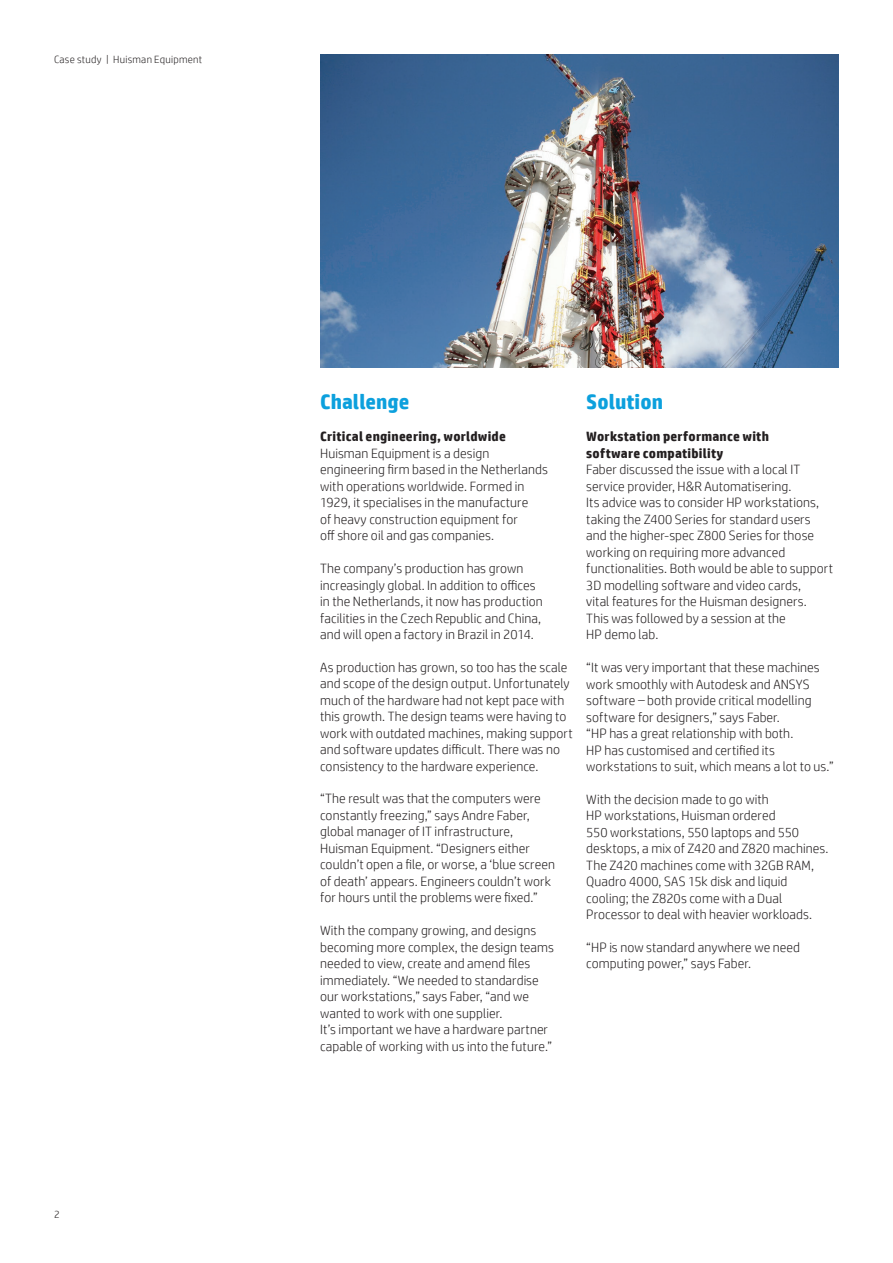
<style>
.page{position:relative;width:893px;height:1263px;background:#fff}
.page>*{position:absolute;margin:0;border:0;box-sizing:border-box;transform-origin:0 0}
.Subhead_14_16_bold_b{font:700 21px "HP Simplified";color:#0ca0dd}
.Body{font:300 13.5px/16.5px "HP Simplified";letter-spacing:.005em;color:#231f20}
.Body_header_bold{font:700 13.5px/16.5px "HP Simplified";letter-spacing:.015em;color:#231f20}
.Title_descriptor{font:300 10.5px "HP Simplified";letter-spacing:.025em;color:#231f20}
.Page_number_left{font:300 10.5px "HP Simplified";color:#231f20}
</style>
<div class="page">
<img style="left:320px;top:54px;width:519px;height:314px">
<p class="Title_descriptor" style="left:54px;top:53px;width:150px">Case study | Huisman Equipment</p>
<p class="Page_number_left" style="left:54px;top:1208px;width:7px">2</p>
<p class="Subhead_14_16_bold_b" style="left:320px;top:389px;width:91px">Challenge</p>
<p class="Body_header_bold" style="left:320px;top:428px;width:187px">Critical engineering, worldwide</p>
<p class="Body" style="left:320px;top:445px;width:229px">Huisman Equipment is a design engineering firm based in the Netherlands with operations worldwide. Formed in 1929, it specialises in the manufacture<br>of heavy construction equipment for<br>off shore oil and gas companies.</p>
<p class="Body" style="left:320px;top:560px;width:224px">The company’s production has grown increasingly global. In addition to offices in the Netherlands, it now has production facilities in the Czech Republic and China, and will open a factory in Brazil in 2014.</p>
<p class="Body" style="left:320px;top:659px;width:254px">As production has grown, so too has the scale and scope of the design output. Unfortunately much of the hardware had not kept pace with this growth. The design teams were having to work with outdated machines, making support and software updates difficult. There was no consistency to the hardware experience.</p>
<p class="Body" style="left:320px;top:790px;width:236px">“The result was that the computers were constantly freezing,” says Andre Faber, global manager of IT infrastructure, Huisman Equipment. “Designers either couldn’t open a file, or worse, a ‘blue screen of death’ appears. Engineers couldn’t work for hours until the problems were fixed.”</p>
<p class="Body" style="left:320px;top:922px;width:235px">With the company growing, and designs becoming more complex, the design teams needed to view, create and amend files immediately. “We needed to standardise our workstations,” says Faber, “and we wanted to work with one supplier.<br>It’s important we have a hardware partner capable of working with us into the future.”</p>
<p class="Subhead_14_16_bold_b" style="left:586px;top:389px;width:78px">Solution</p>
<p class="Body_header_bold" style="left:586px;top:428px;width:184px">Workstation performance with software compatibility</p>
<p class="Body" style="left:586px;top:461px;width:248px">Faber discussed the issue with a local IT service provider, H&amp;R Automatisering.<br>Its advice was to consider HP workstations, taking the Z400 Series for standard users and the higher-spec Z800 Series for those working on requiring more advanced functionalities. Both would be able to support 3D modelling software and video cards,<br>vital features for the Huisman designers.<br>This was followed by a session at the<br>HP demo lab.</p>
<p class="Body" style="left:586px;top:659px;width:249px">“It was very important that these machines work smoothly with Autodesk and ANSYS software – both provide critical modelling software for designers,” says Faber.<br>“HP has a great relationship with both.<br>HP has customised and certified its workstations to suit, which means a lot to us.”</p>
<p class="Body" style="left:586px;top:791px;width:244px">With the decision made to go with<br>HP workstations, Huisman ordered<br>550 workstations, 550 laptops and 550 desktops, a mix of Z420 and Z820 machines.<br>The Z420 machines come with 32GB RAM, Quadro 4000, SAS 15k disk and liquid cooling; the Z820s come with a Dual Processor to deal with heavier workloads.</p>
<p class="Body" style="left:586px;top:939px;width:215px">“HP is now standard anywhere we need computing power,” says Faber.</p>
</div>
